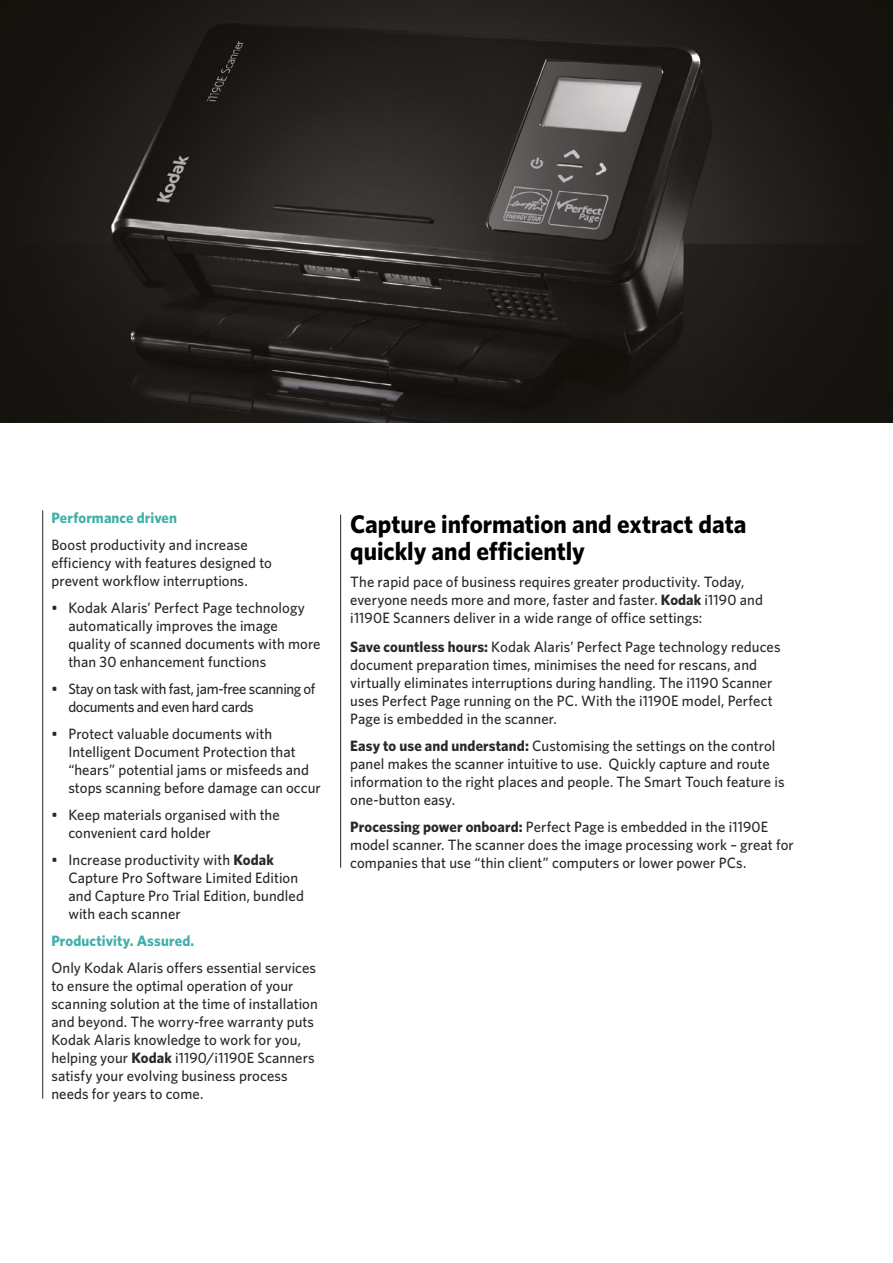
<style>
.page{position:relative;width:893px;height:1263px;background:#fff}
.page>*{position:absolute;margin:0;border:0;box-sizing:border-box;transform-origin:0 0}
.t1{font:700 25.5px/27px "Whitney";color:#000}
.t2{font:500 15px/18px "Whitney";letter-spacing:.005em;color:#282827}
.t3{font:500 15px/18px "Whitney";letter-spacing:-.025em;color:#282827}
.t4{font:700 15px "Whitney";letter-spacing:.01em;color:#3fb0a8}
.s1{font-weight:700}
</style>
<div class="page">
<img style="left:0;top:0;width:893px;height:422px">
<hr style="left:42px;top:510px;width:1px;height:589px;background:#282827">
<hr style="left:340px;top:514px;width:1px;height:354px;background:#282827">
<p class="t4" style="left:51px;top:507px;width:127px">Performance driven</p>
<p class="t2" style="left:51px;top:535px;width:222px">Boost productivity and increase efficiency with features designed to prevent workflow interruptions.</p>
<p class="t2" style="left:68px;top:598px;width:254px;text-indent:-17px">• Kodak Alaris’ Perfect Page technology automatically improves the image quality of scanned documents with more than 30 enhancement functions</p>
<p class="t3" style="left:68px;top:679px;width:249px;text-indent:-17px">• Stay on task with fast, jam-free scanning of documents and even hard cards</p>
<p class="t2" style="left:68px;top:724px;width:254px;text-indent:-17px">• Protect valuable documents with Intelligent Document Protection that “hears” potential jams or misfeeds and stops scanning before damage can occur</p>
<p class="t2" style="left:68px;top:805px;width:213px;text-indent:-17px">• Keep materials organised with the convenient card holder</p>
<p class="t2" style="left:68px;top:850px;width:237px;text-indent:-17px">• Increase productivity with <span class="s1">Kodak<br></span>Capture Pro Software Limited Edition and Capture Pro Trial Edition, bundled with each scanner</p>
<p class="t4" style="left:51px;top:930px;width:144px">Productivity. Assured.</p>
<p class="t2" style="left:51px;top:958px;width:268px">Only Kodak Alaris offers essential services to ensure the optimal operation of your scanning solution at the time of installation and beyond. The worry-free warranty puts Kodak Alaris knowledge to work for you, helping your <span class="s1">Kodak</span> i1190/i1190E Scanners satisfy your evolving business process needs for years to come.</p>
<h1 class="t1" style="left:350px;top:510px;width:398px">Capture information and extract data quickly and efficiently</h1>
<p class="t2" style="left:350px;top:572px;width:414px">The rapid pace of business requires greater productivity. Today, everyone needs more and more, faster and faster. <span class="s1">Kodak</span> i1190 and i1190E Scanners deliver in a wide range of office settings:</p>
<p class="t2" style="left:350px;top:637px;width:432px"><span class="s1">Save countless hours:</span> Kodak Alaris’ Perfect Page technology reduces document preparation times, minimises the need for rescans, and virtually eliminates interruptions during handling. The i1190 Scanner uses Perfect Page running on the PC. With the i1190E model, Perfect Page is embedded in the scanner.</p>
<p class="t2" style="left:350px;top:736px;width:436px"><span class="s1">Easy to use and understand:</span> Customising the settings on the control panel makes the scanner intuitive to use. Quickly capture and route information to the right places and people. The Smart Touch feature is one-button easy.</p>
<p class="t2" style="left:350px;top:817px;width:445px"><span class="s1">Processing power onboard:</span> Perfect Page is embedded in the i1190E model scanner. The scanner does the image processing work – great for companies that use “thin client” computers or lower power PCs.</p>
</div>
